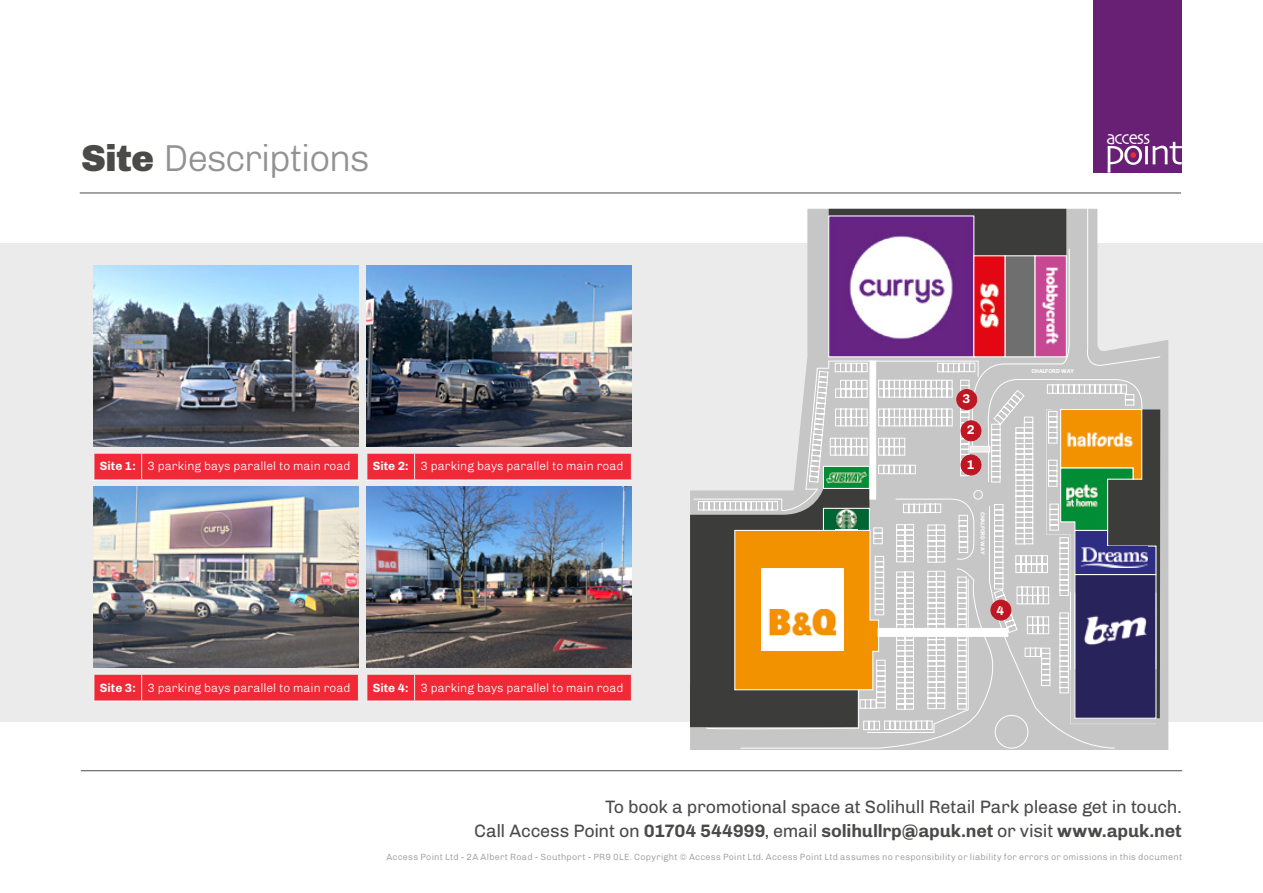
<style>
.page{position:relative;width:1263px;height:893px;background:#fff}
.page>*{position:absolute;margin:0;border:0;box-sizing:border-box;transform-origin:0 0}
.t1{font:300 37.5px "Chivo";letter-spacing:-.04em;color:#929292}
.t2{font:19.65px "Skia";letter-spacing:-.06em;color:#fff;scale:.91 1}
.t3{font:18px/24px "Chivo";letter-spacing:-.015em;color:#4a4a49;text-align:right}
.t4{font:700 12.75px "Chivo";color:#fff}
.t5{font:300 12px "Chivo";color:#fff}
.t6{font:300 9px "Chivo";letter-spacing:.03em;color:#929292}
.t7{font:700 5.7px "Chivo";letter-spacing:-.025em;color:#fff}
.s1{font-weight:900;color:#4a4a49}
.s2{font-weight:700}
</style>
<div class="page">
<div style="left:0;top:243px;width:1263px;height:479px;background:#ebebeb"></div>
<hr style="left:81px;top:770px;width:1101px;height:1px;background:#4a4a49">
<hr style="left:80px;top:193px;width:1101px;height:1px;background:#4a4a49">
<div style="left:1093px;top:0;width:89px;height:172px;background:#682075"></div>
<svg style="left:1107px;top:142px;width:74px;height:30px"></svg>
<svg style="left:690px;top:208px;width:471px;height:541px"></svg>
<svg style="left:1127px;top:409px;width:33px;height:315px;background:#51484f"></svg>
<svg style="left:828px;top:209px;width:239px;height:149px;background:#7b4866"></svg>
<img style="left:978px;top:282px;width:23px;height:47px">
<img style="left:1039px;top:261px;width:23px;height:89px">
<img style="left:1134px;top:547px;width:14px;height:21px">
<img style="left:1160px;top:592px;width:5px;height:77px">
<img style="left:1156px;top:592px;width:4px;height:77px">
<img style="left:1134px;top:592px;width:22px;height:77px">
<img style="left:838px;top:224px;width:126px;height:126px">
<svg style="left:809px;top:363px;width:166px;height:21px;background:#d0d0d0"></svg>
<svg style="left:698px;top:384px;width:429px;height:346px"></svg>
<svg style="left:973px;top:390px;width:161px;height:303px;background:#9f9e97"></svg>
<div style="left:870px;top:361px;width:6px;height:138px;background:#fff"></div>
<svg style="left:690px;top:417px;width:318px;height:310px;background:#bfb096"></svg>
<div style="left:961px;top:455px;width:20px;height:20px;background:#be1622;border-radius:50%"></div>
<div style="left:961px;top:455px;width:20px;height:20px;border:1px solid #be1622;border-radius:50%"></div>
<div style="left:961px;top:421px;width:20px;height:20px;background:#be1622;border-radius:50%"></div>
<div style="left:961px;top:420px;width:20px;height:21px;border:1px solid #be1622;border-radius:50%"></div>
<div style="left:957px;top:390px;width:20px;height:19px;background:#be1622;border-radius:50%"></div>
<div style="left:956px;top:389px;width:21px;height:21px;border:1px solid #be1622;border-radius:50%"></div>
<div style="left:991px;top:600px;width:20px;height:20px;background:#be1622;border-radius:50%"></div>
<div style="left:990px;top:600px;width:21px;height:20px;border:1px solid #be1622;border-radius:50%"></div>
<img style="left:94px;top:266px;width:265px;height:180px">
<img style="left:366px;top:266px;width:265px;height:180px">
<img style="left:366px;top:487px;width:266px;height:180px">
<img style="left:94px;top:487px;width:264px;height:180px">
<svg style="left:367px;top:674px;width:265px;height:27px;background:#f03340"></svg>
<svg style="left:94px;top:674px;width:265px;height:27px;background:#f03340"></svg>
<svg style="left:367px;top:453px;width:265px;height:27px;background:#f03340"></svg>
<svg style="left:94px;top:453px;width:265px;height:27px;background:#f03340"></svg>
<h1 class="t1" style="left:81px;top:130px;width:290px"><span class="s1">Site</span> Descriptions</h1>
<h3 class="t5" style="left:100px;top:457px;width:252px"><span class="s2">Site 1:</span> 3 parking bays parallel to main road</h3>
<h3 class="t5" style="left:373px;top:457px;width:252px"><span class="s2">Site 2:</span> 3 parking bays parallel to main road</h3>
<h3 class="t5" style="left:100px;top:678px;width:252px"><span class="s2">Site 3:</span> 3 parking bays parallel to main road</h3>
<h3 class="t5" style="left:373px;top:678px;width:252px"><span class="s2">Site 4:</span> 3 parking bays parallel to main road</h3>
<h2 class="t2" style="left:1106px;top:126px;width:50px">access</h2>
<h3 class="t4" style="left:962px;top:389px;width:9px">3</h3>
<h3 class="t4" style="left:967px;top:420px;width:9px">2</h3>
<h3 class="t4" style="left:967px;top:454px;width:9px">1</h3>
<p class="t7" style="left:987px;top:512px;width:44px;rotate:90deg">CHALFORD WAY</p>
<h3 class="t4" style="left:997px;top:601px;width:9px">4</h3>
<p class="t7" style="left:1031px;top:366px;width:44px">CHALFORD WAY</p>
<h3 class="t3" style="left:474px;top:793px;width:709px">To book a promotional space at Solihull Retail Park please get in touch.<br>Call Access Point on <span class="s2">01704 544999</span>, email <span class="s2">solihullrp@apuk.net</span> or visit <span class="s2">www.apuk.net</span></h3>
<p class="t6" style="left:386px;top:850px;width:797px">Access Point Ltd - 2A Albert Road - Southport - PR9 0LE. Copyright © Access Point Ltd. Access Point Ltd assumes no responsibility or liability for errors or omissions in this document</p>
</div>
